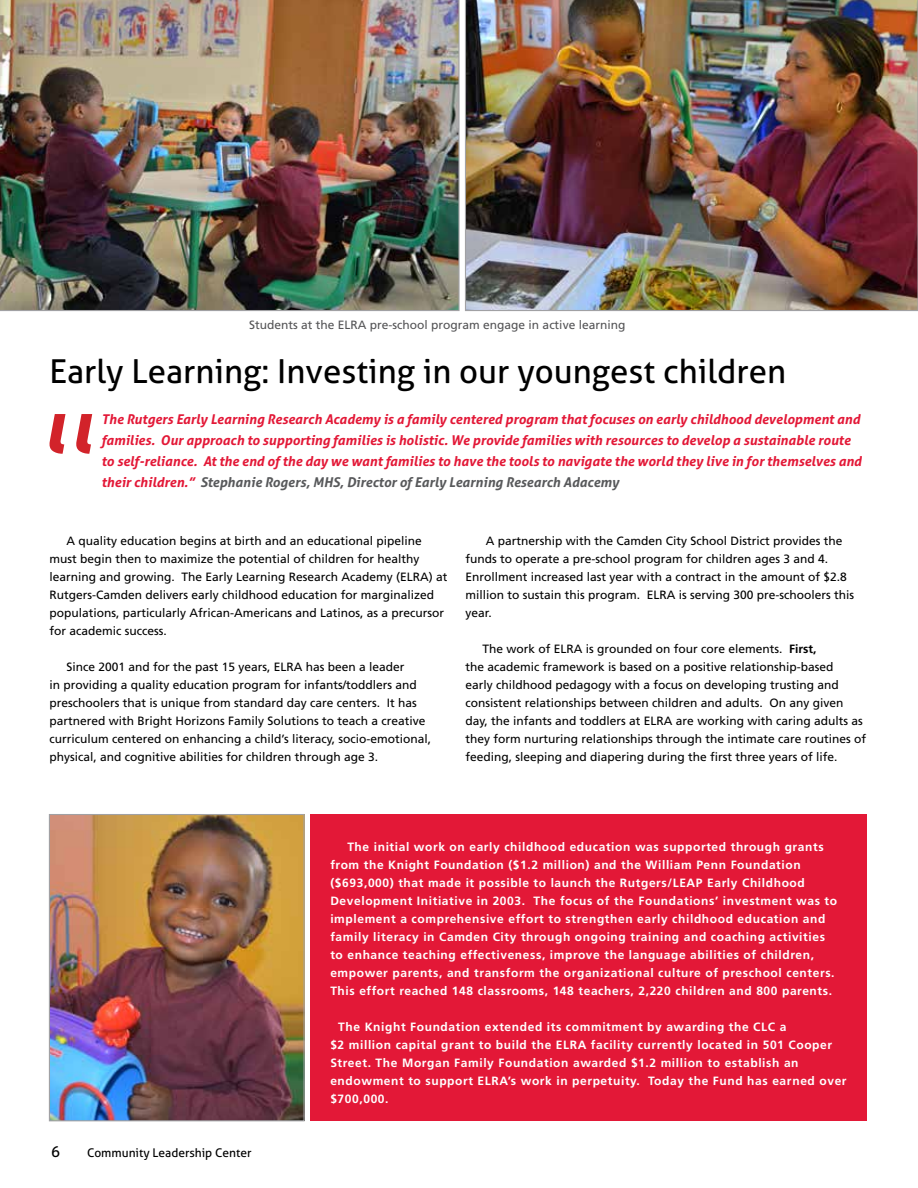
<style>
.page{position:relative;width:918px;height:1188px;background:#fff}
.page>*{position:absolute;margin:0;border:0;box-sizing:border-box;transform-origin:0 0}
.t1{font:33px "Aller";color:#000}
.t2{font:15px "Aller";color:#000}
.t3{font:italic 700 13.5px/21px "Aller";color:#e31837}
.t4{font:12px/18px "Frutiger LT Std";color:#000}
.t5{font:700 12px/18px "Frutiger LT Std";letter-spacing:.05em;color:#fff}
.t6{font:12px "Frutiger LT Std";color:#545456}
.t7{font:12px "Aller";color:#000}
.s1{color:#58595b}
.s2{font-weight:700}
</style>
<div class="page">
<div style="left:310px;top:815px;width:557px;height:306px;background:#e31837"></div>
<img style="left:0;top:0;width:460px;height:311px">
<img style="left:51px;top:816px;width:252px;height:303px">
<div style="left:49px;top:814px;width:256px;height:307px;border:1px solid #a1a1a4"></div>
<img style="left:465px;top:0;width:453px;height:311px">
<svg style="left:49px;top:414px;width:43px;height:40px"></svg>
<p class="t6" style="left:249px;top:317px;width:378px">Students at the ELRA pre-school program engage in active learning</p>
<h1 class="t1" style="left:49px;top:351px;width:738px">Early Learning: Investing in our youngest children</h1>
<p class="t3" style="left:102px;top:409px;width:762px">The Rutgers Early Learning Research Academy is a family centered program that focuses on early childhood development and families. Our approach to supporting families is holistic. We provide families with resources to develop a sustainable route to self-reliance. At the end of the day we want families to have the tools to navigate the world they live in for themselves and their children.” <span class="s1">Stephanie Rogers, MHS, Director of Early Learning Research Adacemy</span></p>
<p class="t4" style="left:49px;top:531px;width:400px;text-indent:17px">A quality education begins at birth and an educational pipeline must begin then to maximize the potential of children for healthy learning and growing. The Early Learning Research Academy (ELRA) at Rutgers-Camden delivers early childhood education for marginalized populations, particularly African-Americans and Latinos, as a precursor for academic success.</p>
<p class="t4" style="left:49px;top:657px;width:383px;text-indent:17px">Since 2001 and for the past 15 years, ELRA has been a leader<br>in providing a quality education program for infants/toddlers and preschoolers that is unique from standard day care centers. It has partnered with Bright Horizons Family Solutions to teach a creative curriculum centered on enhancing a child’s literacy, socio-emotional, physical, and cognitive abilities for children through age 3.</p>
<p class="t4" style="left:465px;top:531px;width:390px;text-indent:20px">A partnership with the Camden City School District provides the funds to operate a pre-school program for children ages 3 and 4.<br>Enrollment increased last year with a contract in the amount of $2.8 million to sustain this program. ELRA is serving 300 pre-schoolers this year.</p>
<p class="t4" style="left:465px;top:639px;width:402px;text-indent:17px">The work of ELRA is grounded on four core elements. <span class="s2">First,<br></span>the academic framework is based on a positive relationship-based<br>early childhood pedagogy with a focus on developing trusting and consistent relationships between children and adults. On any given day, the infants and toddlers at ELRA are working with caring adults as they form nurturing relationships through the intimate care routines of feeding, sleeping and diapering during the first three years of life.</p>
<p class="t2" style="left:51px;top:1142px;width:10px">6</p>
<p class="t7" style="left:87px;top:1145px;width:166px">Community Leadership Center</p>
<p class="t5" style="left:330px;top:837px;width:508px;text-indent:17px">The initial work on early childhood education was supported through grants from the Knight Foundation ($1.2 million) and the William Penn Foundation ($693,000) that made it possible to launch the Rutgers/LEAP Early Childhood Development Initiative in 2003. The focus of the Foundations’ investment was to implement a comprehensive effort to strengthen early childhood education and family literacy in Camden City through ongoing training and coaching activities to enhance teaching effectiveness, improve the language abilities of children, empower parents, and transform the organizational culture of preschool centers.<br>This effort reached 148 classrooms, 148 teachers, 2,220 children and 800 parents.</p>
<p class="t5" style="left:330px;top:1017px;width:518px;text-indent:8px">The Knight Foundation extended its commitment by awarding the CLC a<br>$2 million capital grant to build the ELRA facility currently located in 501 Cooper Street. The Morgan Family Foundation awarded $1.2 million to establish an endowment to support ELRA’s work in perpetuity. Today the Fund has earned over $700,000.</p>
</div>
